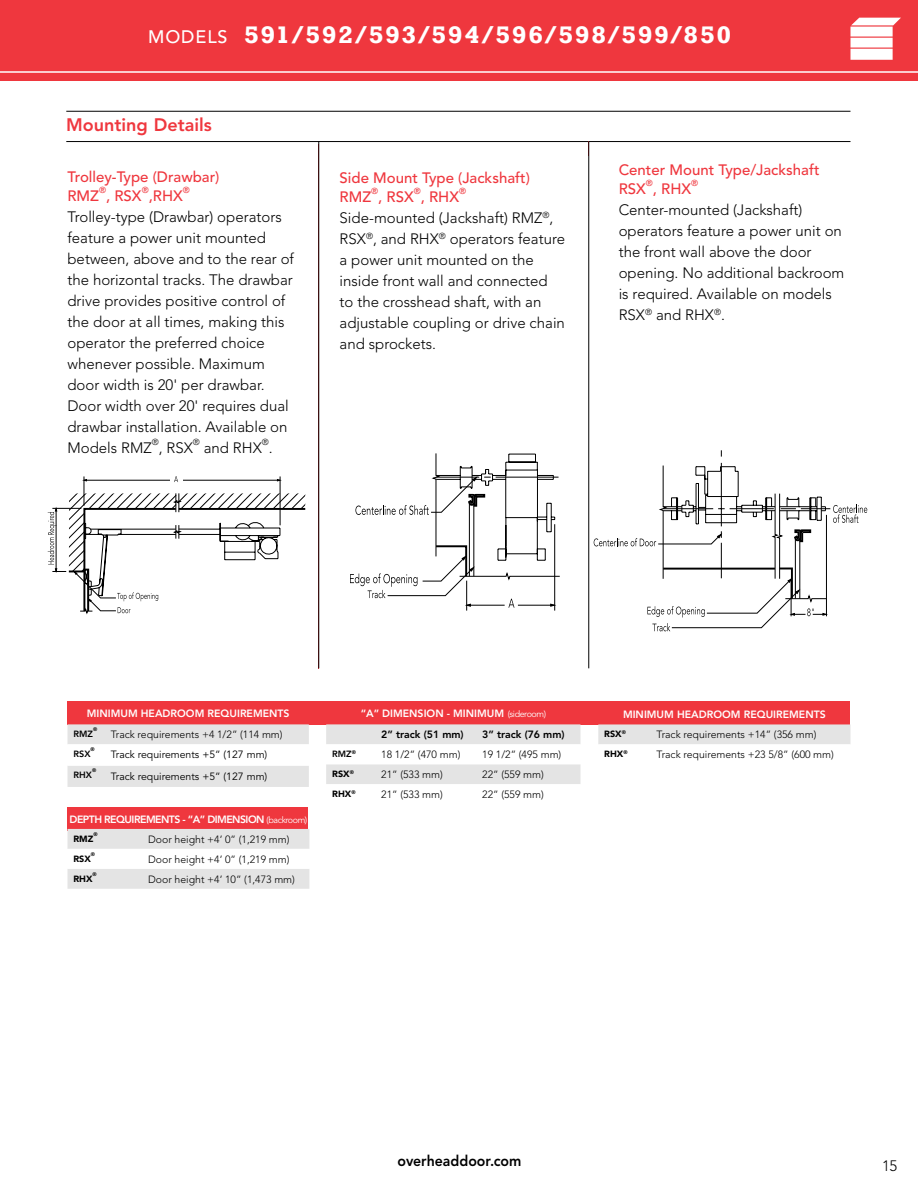
<style>
.page{position:relative;width:918px;height:1188px;background:#fff}
.page>*{position:absolute;margin:0;border:0;box-sizing:border-box;transform-origin:0 0}
.t1{font:700 22.5px "Rockwell";letter-spacing:.095em;color:#fff}
.t2{font:800 18px "Avenir LT Std";color:#ef373e}
.t3{font:300 15px/21px "Avenir LT Std";color:#000}
.t4{font:500 15px/18.8px "Avenir LT Std";color:#ef373e}
.t5{font:800 15px "Avenir LT Std";color:#000;scale:.94 1}
.t6{font:300 10.5px "Avenir LT Std";color:#000}
.t7{font:800 10.5px/21.8px "Avenir LT Std";color:#fff}
.t8{font:10.5px "Avenir LT Std";color:#000}
.t9{font:800 10.5px "Avenir LT Std";letter-spacing:-.05em;color:#fff}
.t10{font:800 10.5px "Avenir LT Std";color:#000}
.t11{font:900 9px "Avenir LT Std";color:#000}
.t12{font:800 9px "Avenir LT Std";color:#000}
.t13{font:500 8.7px "Avenir LT Std";color:#ef373e}
.t14{font:300 8.7px "Avenir LT Std";color:#000}
.t15{font:800 5.25px "Avenir LT Std";color:#000}
.s1{font-family:"Avenir LT Std";font-weight:500;font-size:18px}
.s2{font-weight:400;font-size:9px}
.s3{color:#000}
</style>
<div class="page">
<div style="left:0;top:0;width:918px;height:81px;background:#ef373e"></div>
<hr style="left:0;top:71px;width:918px;height:2px;background:#fff">
<hr style="left:66px;top:111px;width:784px;height:1px;background:#000">
<hr style="left:66px;top:141px;width:784px;height:1px;background:#000">
<svg style="left:48px;top:476px;width:257px;height:138px"></svg>
<svg style="left:350px;top:454px;width:210px;height:157px"></svg>
<hr style="left:721px;top:463px;width:1px;height:63px;background:#000">
<svg style="left:594px;top:466px;width:273px;height:165px"></svg>
<div style="left:68px;top:807px;width:240px;height:23px;background:#ef373e"></div>
<div style="left:68px;top:701px;width:782px;height:23px;background:#ef373e"></div>
<svg style="left:68px;top:724px;width:241px;height:63px"></svg>
<svg style="left:68px;top:829px;width:241px;height:60px"></svg>
<svg style="left:326px;top:724px;width:254px;height:60px"></svg>
<div style="left:598px;top:724px;width:252px;height:20px;background:#e4e4e4"></div>
<hr style="left:319px;top:141px;width:1px;height:527px;background:#000">
<hr style="left:589px;top:141px;width:1px;height:527px;background:#000">
<svg style="left:850px;top:18px;width:51px;height:42px"></svg>
<h1 class="t1" style="left:148px;top:20px;width:584px"><span class="s1">MODELS</span> 591/592/593/594/596/598/599/850</h1>
<p class="t2" style="left:66px;top:114px;width:147px">Mounting Details</p>
<p class="t4" style="left:68px;top:168px;width:153px">Trolley-Type (Drawbar)<br>RMZ</p>
<p class="t13" style="left:183px;top:185px;width:8px">®</p>
<p class="t3" style="left:68px;top:206px;width:228px">Trolley-type (Drawbar) operators feature a power unit mounted between, above and to the rear of the horizontal tracks. The drawbar drive provides positive control of the door at all times, making this operator the preferred choice whenever possible. Maximum door width is 20' per drawbar.<br>Door width over 20' requires dual drawbar installation. Available on<br>Models RMZ</p>
<p class="t13" style="left:99px;top:185px;width:8px">®</p>
<p class="t13" style="left:142px;top:185px;width:8px">®</p>
<p class="t4" style="left:106px;top:187px;width:37px">, RSX</p>
<p class="t4" style="left:149px;top:187px;width:36px">,RHX</p>
<p class="t14" style="left:152px;top:437px;width:8px">®</p>
<p class="t14" style="left:193px;top:437px;width:8px">®</p>
<p class="t3" style="left:204px;top:437px;width:60px">and RHX</p>
<p class="t14" style="left:262px;top:437px;width:8px">®</p>
<p class="t3" style="left:159px;top:437px;width:36px">, RSX</p>
<p class="t3" style="left:269px;top:437px;width:5px">.</p>
<p class="t4" style="left:340px;top:169px;width:192px">Side Mount Type (Jackshaft)<br>RMZ</p>
<p class="t13" style="left:459px;top:186px;width:8px">®</p>
<p class="t3" style="left:340px;top:207px;width:227px">Side-mounted (Jackshaft) RMZ<sup>®</sup>,<br>RSX<sup>®</sup>, and RHX<sup>®</sup> operators feature a power unit mounted on the inside front wall and connected to the crosshead shaft, with an adjustable coupling or drive chain and sprockets.</p>
<p class="t13" style="left:371px;top:186px;width:8px">®</p>
<p class="t13" style="left:414px;top:186px;width:8px">®</p>
<p class="t4" style="left:378px;top:187px;width:37px">, RSX</p>
<p class="t4" style="left:421px;top:187px;width:40px">, RHX</p>
<p class="t4" style="left:619px;top:161px;width:202px">Center Mount Type/Jackshaft<br>RSX</p>
<p class="t13" style="left:691px;top:178px;width:8px">®</p>
<p class="t3" style="left:619px;top:199px;width:227px">Center-mounted (Jackshaft) operators feature a power unit on the front wall above the door opening. No additional backroom is required. Available on models<br>RSX<sup>®</sup> and RHX<sup>®</sup>.</p>
<p class="t13" style="left:646px;top:178px;width:8px">®</p>
<p class="t4" style="left:653px;top:180px;width:40px">, RHX</p>
<p class="t7" style="left:87px;top:702px;width:204px">MINIMUM HEADROOM REQUIREMENTS</p>
<p class="t12" style="left:74px;top:729px;width:21px">RMZ</p>
<p class="t15" style="left:93px;top:726px;width:6px">®</p>
<p class="t6" style="left:111px;top:729px;width:173px">Track requirements +4 1/2” (114 mm)</p>
<p class="t15" style="left:91px;top:746px;width:6px">®</p>
<p class="t12" style="left:74px;top:749px;width:19px">RSX</p>
<p class="t8" style="left:111px;top:749px;width:158px">Track requirements +5” (127 mm)</p>
<p class="t15" style="left:92px;top:768px;width:6px">®</p>
<p class="t8" style="left:111px;top:770px;width:158px">Track requirements +5” (127 mm)</p>
<p class="t9" style="left:70px;top:813px;width:239px">DEPTH REQUIREMENTS - “A” DIMENSION <span class="s2">(backroom)</span></p>
<p class="t11" style="left:73px;top:833px;width:21px">RMZ</p>
<p class="t12" style="left:74px;top:770px;width:20px">RHX</p>
<p class="t15" style="left:93px;top:831px;width:6px">®</p>
<p class="t6" style="left:148px;top:833px;width:143px">Door height +4’ 0” (1,219 mm)</p>
<p class="t15" style="left:91px;top:851px;width:6px">®</p>
<p class="t11" style="left:74px;top:853px;width:19px">RSX</p>
<p class="t6" style="left:148px;top:853px;width:143px">Door height +4’ 0” (1,219 mm)</p>
<p class="t15" style="left:93px;top:871px;width:6px">®</p>
<p class="t11" style="left:74px;top:873px;width:21px">RHX</p>
<p class="t6" style="left:148px;top:873px;width:148px">Door height +4’ 10” (1,473 mm)</p>
<p class="t7" style="left:381px;top:702px;width:166px;text-indent:-21px">“A” DIMENSION - MINIMUM <span class="s2">(sideroom)<br></span><span class="s3">2” track (51 mm)</span></p>
<p class="t10" style="left:482px;top:728px;width:84px">3” track (76 mm)</p>
<p class="t12" style="left:332px;top:749px;width:25px">RMZ<sup>®</sup></p>
<p class="t6" style="left:381px;top:748px;width:81px">18 1/2” (470 mm)</p>
<p class="t6" style="left:482px;top:748px;width:81px">19 1/2” (495 mm)</p>
<p class="t11" style="left:332px;top:769px;width:23px">RSX<sup>®</sup></p>
<p class="t6" style="left:381px;top:768px;width:63px">21” (533 mm)</p>
<p class="t6" style="left:482px;top:768px;width:63px">22” (559 mm)</p>
<p class="t11" style="left:332px;top:788px;width:25px">RHX<sup>®</sup></p>
<p class="t6" style="left:381px;top:788px;width:63px">21” (533 mm)</p>
<p class="t6" style="left:482px;top:788px;width:63px">22” (559 mm)</p>
<p class="t7" style="left:623px;top:703px;width:204px">MINIMUM HEADROOM REQUIREMENTS</p>
<p class="t11" style="left:604px;top:729px;width:23px">RSX<sup>®</sup></p>
<p class="t6" style="left:657px;top:729px;width:161px">Track requirements +14” (356 mm)</p>
<p class="t11" style="left:604px;top:749px;width:25px">RHX<sup>®</sup></p>
<p class="t6" style="left:657px;top:749px;width:179px">Track requirements +23 5/8” (600 mm)</p>
<p class="t5" style="left:398px;top:1152px;width:133px">overheaddoor.com</p>
<p class="t3" style="left:882px;top:1155px;width:16px">15</p>
</div>
